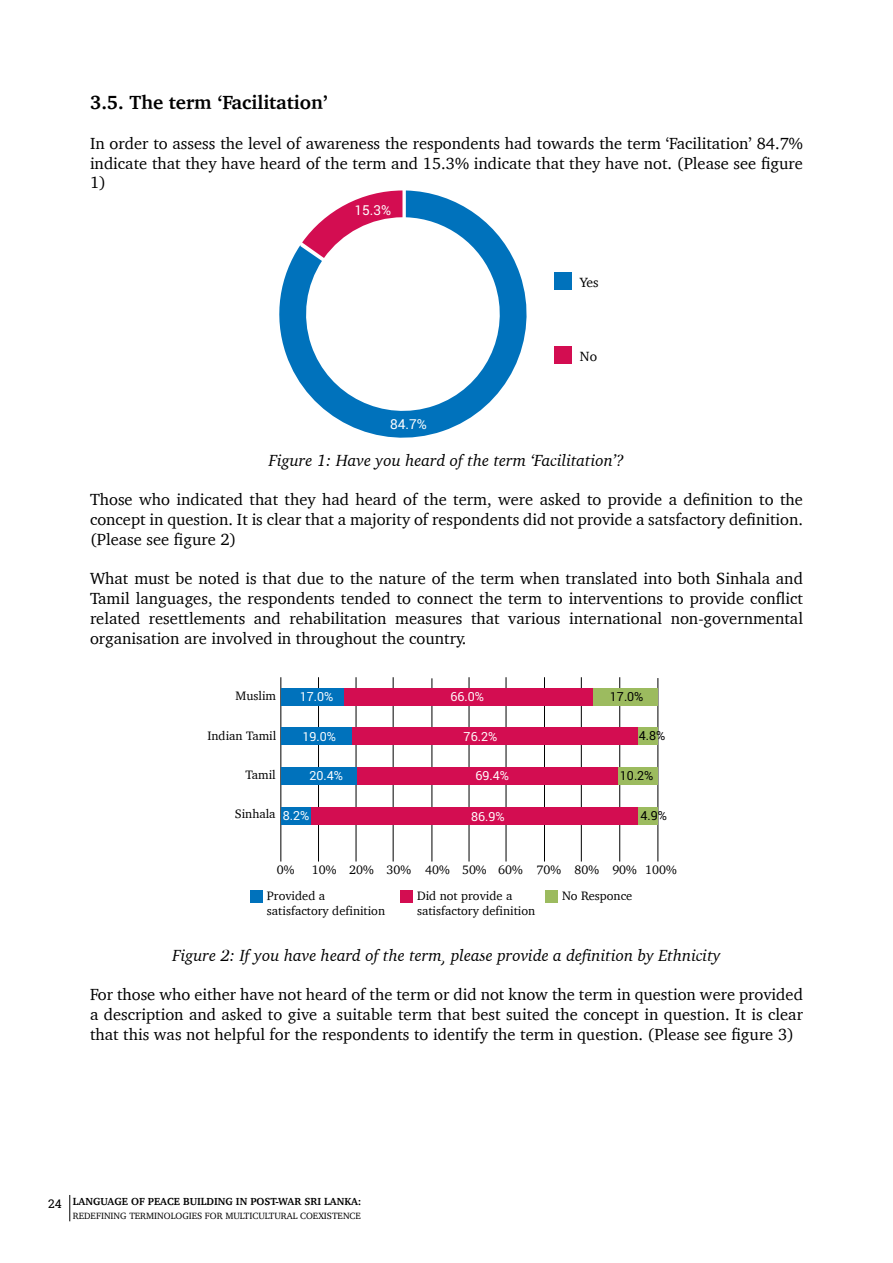
<style>
.page{position:relative;width:893px;height:1263px;background:#fff}
.page>*{position:absolute;margin:0;border:0;box-sizing:border-box;transform-origin:0 0}
.t1{font:700 19.5px "Charter";color:#000}
.t2{font:16.5px/19.8px "Charter";color:#000;text-align:justify}
.t3{font:italic 16.5px "Charter";color:#000}
.t4{font:13.65px "Roboto";color:#fff}
.t5{font:13.65px "Charter";color:#000}
.t6{font:12.45px/15px "Charter";color:#000}
.t7{font:12.45px "Roboto";color:#fff}
.t8{font:12.45px "Roboto";color:#000}
.t9{font:700 10.5px "Charter";color:#000}
.t10{font:9.3px "Charter";color:#000}
.s1{font-family:"Roboto Slab";font-weight:400;font-size:12px}
</style>
<div class="page">
<svg style="left:70px;top:1195px;width:1px;height:26px"></svg>
<svg style="left:279px;top:190px;width:248px;height:248px"></svg>
<svg style="left:302px;top:190px;width:100px;height:68px"></svg>
<div style="left:554px;top:272px;width:17px;height:18px;background:#0072bc"></div>
<div style="left:554px;top:346px;width:17px;height:17px;background:#d30d51"></div>
<hr style="left:318px;top:677px;width:1px;height:184px;background:#000">
<hr style="left:356px;top:677px;width:1px;height:184px;background:#000">
<hr style="left:393px;top:677px;width:1px;height:184px;background:#000">
<hr style="left:469px;top:677px;width:1px;height:184px;background:#000">
<hr style="left:432px;top:678px;width:1px;height:183px;background:#000">
<hr style="left:506px;top:677px;width:1px;height:184px;background:#000">
<hr style="left:544px;top:677px;width:1px;height:184px;background:#000">
<hr style="left:581px;top:677px;width:1px;height:184px;background:#000">
<hr style="left:619px;top:677px;width:1px;height:184px;background:#000">
<hr style="left:658px;top:678px;width:1px;height:183px;background:#000">
<hr style="left:281px;top:677px;width:1px;height:184px;background:#000">
<div style="left:250px;top:891px;width:12px;height:12px;background:#0072bc"></div>
<div style="left:400px;top:891px;width:12px;height:12px;background:#d30d51"></div>
<div style="left:545px;top:891px;width:12px;height:12px;background:#9cbb5f"></div>
<div style="left:281px;top:688px;width:63px;height:17px;background:#0072bc"></div>
<div style="left:593px;top:688px;width:65px;height:17px;background:#9cbb5f"></div>
<div style="left:344px;top:688px;width:249px;height:17px;background:#d30d51"></div>
<div style="left:281px;top:728px;width:71px;height:17px;background:#0072bc"></div>
<div style="left:352px;top:728px;width:287px;height:17px;background:#d30d51"></div>
<div style="left:638px;top:728px;width:20px;height:17px;background:#9cbb5f"></div>
<div style="left:281px;top:767px;width:76px;height:17px;background:#0072bc"></div>
<div style="left:357px;top:767px;width:261px;height:17px;background:#d30d51"></div>
<div style="left:618px;top:767px;width:40px;height:18px;background:#9cbb5f"></div>
<div style="left:281px;top:807px;width:30px;height:17px;background:#0072bc"></div>
<div style="left:311px;top:807px;width:327px;height:17px;background:#d30d51"></div>
<div style="left:638px;top:807px;width:20px;height:17px;background:#9cbb5f"></div>
<p class="t1" style="left:90px;top:86px;width:239px">3.5. The term ‘Facilitation’</p>
<p class="t2" style="left:90px;top:133px;width:714px">In order to assess the level of awareness the respondents had towards the term ‘Facilitation’ 84.7% indicate that they have heard of the term and 15.3% indicate that they have not. (Please see figure 1)</p>
<p class="t4" style="left:355px;top:201px;width:38px">15.3%</p>
<p class="t4" style="left:390px;top:414px;width:38px">84.7%</p>
<p class="t5" style="left:580px;top:271px;width:20px">Yes</p>
<p class="t5" style="left:580px;top:344px;width:19px">No</p>
<p class="t3" style="left:269px;top:446px;width:357px">Figure 1: Have you heard of the term ‘Facilitation’?</p>
<p class="t2" style="left:90px;top:489px;width:714px">Those who indicated that they had heard of the term, were asked to provide a definition to the concept in question. It is clear that a majority of respondents did not provide a satsfactory definition. (Please see figure 2)</p>
<p class="t2" style="left:90px;top:569px;width:714px">What must be noted is that due to the nature of the term when translated into both Sinhala and Tamil languages, the respondents tended to connect the term to interventions to provide conflict related resettlements and rehabilitation measures that various international non-governmental organisation are involved in throughout the country.</p>
<p class="t6" style="left:236px;top:688px;width:42px">Muslim</p>
<p class="t7" style="left:450px;top:688px;width:35px">66.0%</p>
<p class="t7" style="left:464px;top:728px;width:35px">76.2%</p>
<p class="t7" style="left:475px;top:767px;width:35px">69.4%</p>
<p class="t7" style="left:471px;top:808px;width:35px">86.9%</p>
<p class="t7" style="left:300px;top:688px;width:35px">17.0%</p>
<p class="t8" style="left:610px;top:688px;width:35px">17.0%</p>
<p class="t6" style="left:207px;top:728px;width:70px">Indian Tamil</p>
<p class="t8" style="left:639px;top:727px;width:28px">4.8%</p>
<p class="t7" style="left:302px;top:728px;width:35px">19.0%</p>
<p class="t7" style="left:309px;top:767px;width:35px">20.4%</p>
<p class="t7" style="left:283px;top:807px;width:28px">8.2%</p>
<p class="t6" style="left:246px;top:767px;width:32px">Tamil</p>
<p class="t8" style="left:620px;top:767px;width:35px">10.2%</p>
<p class="t6" style="left:235px;top:806px;width:42px">Sinhala</p>
<p class="t8" style="left:640px;top:807px;width:28px">4.9%</p>
<p class="t6" style="left:277px;top:862px;width:19px">0%</p>
<p class="t6" style="left:312px;top:862px;width:366px">10% 20% 30% 40% 50% 60% 70% 80% 90% 100%</p>
<p class="t6" style="left:267px;top:888px;width:120px">Provided a satisfactory definition</p>
<p class="t6" style="left:417px;top:888px;width:120px">Did not provide a satisfactory definition</p>
<p class="t6" style="left:562px;top:888px;width:72px">No Responce</p>
<p class="t3" style="left:172px;top:941px;width:550px">Figure 2: If you have heard of the term, please provide a definition by Ethnicity</p>
<p class="t2" style="left:90px;top:984px;width:714px">For those who either have not heard of the term or did not know the term in question were provided a description and asked to give a suitable term that best suited the concept in question. It is clear that this was not helpful for the respondents to identify the term in question. (Please see figure 3)</p>
<p class="t9" style="left:48px;top:1192px;width:315px"><span class="s1">24</span> LANGUAGE OF PEACE BUILDING IN POST-WAR SRI LANKA:</p>
<p class="t10" style="left:73px;top:1207px;width:290px">REDEFINING TERMINOLOGIES FOR MULTICULTURAL COEXISTENCE</p>
</div>
